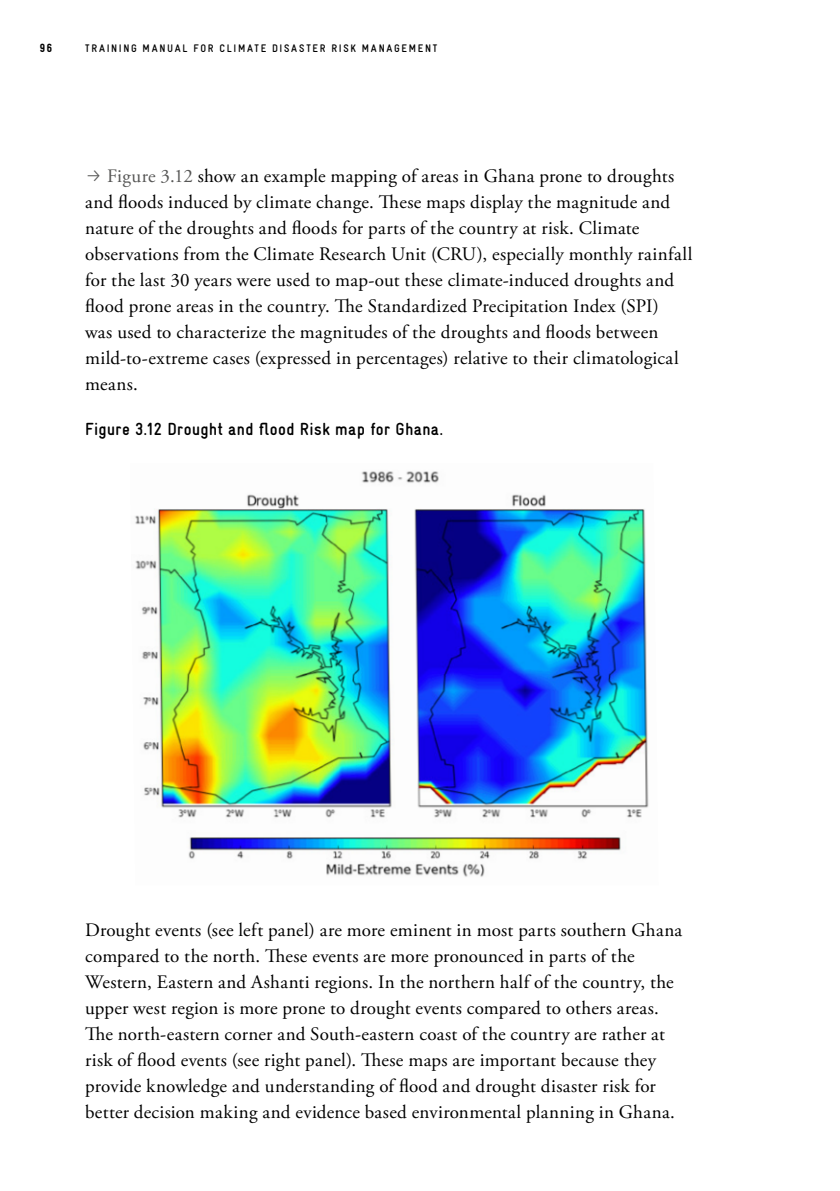
<style>
.page{position:relative;width:840px;height:1191px;background:#fff}
.page>*{position:absolute;margin:0;border:0;box-sizing:border-box;transform-origin:0 0}
.t1{font:19px/26px "Adobe Garamond Pro";letter-spacing:.015em;color:#000}
.t2{font:700 condensed 17.6px "Gravur";letter-spacing:.02em;color:#000}
.t3{font:900 condensed 12px "Gravur";color:#000}
.t4{font:700 condensed 11px "Gravur";letter-spacing:.155em;color:#000}
.s1{font-family:"Fira Sans";font-weight:300;color:#575756}
.s2{color:#575756}
</style>
<div class="page">
<img style="left:135px;top:471px;width:514px;height:406px">
<p class="t3" style="left:40px;top:41px;width:14px">96</p>
<p class="t4" style="left:85px;top:42px;width:353px">TRAINING MANUAL FOR CLIMATE DISASTER RISK MANAGEMENT</p>
<p class="t1" style="left:85px;top:164px;width:608px"><span class="s1">→</span> <span class="s2">Figure 3.12</span> show an example mapping of areas in Ghana prone to droughts and floods induced by climate change. These maps display the magnitude and nature of the droughts and floods for parts of the country at risk. Climate observations from the Climate Research Unit (CRU), especially monthly rainfall for the last 30 years were used to map-out these climate-induced droughts and flood prone areas in the country. The Standardized Precipitation Index (SPI)<br>was used to characterize the magnitudes of the droughts and floods between mild-to-extreme cases (expressed in percentages) relative to their climatological means.</p>
<p class="t2" style="left:85px;top:419px;width:359px">Figure 3.12 Drought and flood Risk map for Ghana.</p>
<p class="t1" style="left:85px;top:918px;width:598px">Drought events (see left panel) are more eminent in most parts southern Ghana compared to the north. These events are more pronounced in parts of the Western, Eastern and Ashanti regions. In the northern half of the country, the upper west region is more prone to drought events compared to others areas.<br>The north-eastern corner and South-eastern coast of the country are rather at risk of flood events (see right panel). These maps are important because they provide knowledge and understanding of flood and drought disaster risk for better decision making and evidence based environmental planning in Ghana.</p>
</div>
